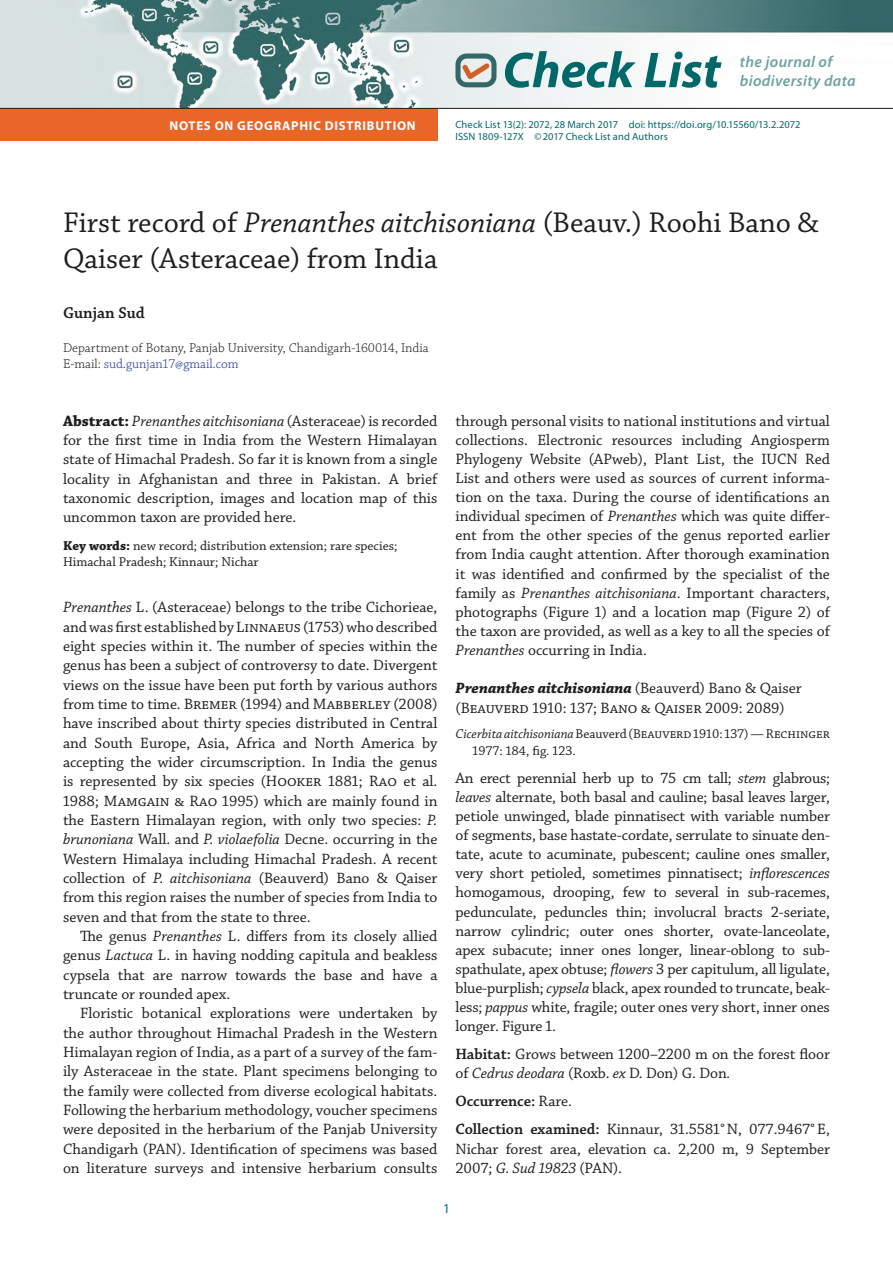
<style>
.page{position:relative;width:893px;height:1263px;background:#fff}
.page>*{position:absolute;margin:0;border:0;box-sizing:border-box;transform-origin:0 0}
.t1{font:italic 700 50.7px "Myriad Pro";color:#006869}
.t2{font:30px/36.2px "Chaparral Pro";color:#1d1d1b}
.t3{font:600 16.5px "Chaparral Pro";color:#1d1d1b}
.t4{font:15.75px/19.4px "Chaparral Pro";color:#1d1d1b;text-align:justify}
.t5{font:italic 600 15.75px/18.9px "Myriad Pro";letter-spacing:.02em;color:#6fa1a2}
.t6{font:13.5px/16.6px "Chaparral Pro";color:#1d1d1b}
.t7{font:300 13.5px/16.6px "Chaparral Pro";color:#1d1d1b}
.t8{font:13.5px "Myriad Pro";color:#006869}
.t9{font:700 12.75px "Myriad Pro";letter-spacing:.06em;color:#fff}
.t10{font:10.5px/12.6px "Myriad Pro";letter-spacing:.01em;color:#006869}
.s1{font-style:italic}
.s2{color:#1d339d}
.s3{font-weight:700}
.s4{font-weight:700;font-style:italic}
.s5{font-weight:600}
</style>
<div class="page">
<img style="left:0;top:0;width:893px;height:108px">
<svg style="left:455px;top:53px;width:41px;height:34px"></svg>
<div style="left:0;top:109px;width:437px;height:32px;background:#e96629"></div>
<hr style="left:0;top:108px;width:893px;height:1px;background:#1d1d1b">
<p class="t9" style="left:170px;top:117px;width:246px">NOTES ON GEOGRAPHIC DISTRIBUTION</p>
<h1 class="t1" style="left:502px;top:37px;width:220px">Check List</h1>
<p class="t5" style="left:740px;top:52px;width:117px">the journal of biodiversity data</p>
<p class="t10" style="left:455px;top:118px;width:347px">Check List 13(2): 2072, 28 March 2017 doi: https://doi.org/10.15560/13.2.2072<br>ISSN 1809-127X ©2017 Check List and Authors</p>
<h2 class="t2" style="left:63px;top:205px;width:757px">First record of <span class="s1">Prenanthes aitchisoniana</span> (Beauv.) Roohi Bano &amp;<br>Qaiser (Asteraceae) from India</h2>
<p class="t3" style="left:63px;top:303px;width:83px">Gunjan Sud</p>
<p class="t7" style="left:63px;top:340px;width:367px">Department of Botany, Panjab University, Chandigarh-160014, India<br>E-mail: <span class="s2">sud.gunjan17@gmail.com</span></p>
<p class="t4" style="left:63px;top:412px;width:376px"><span class="s3">Abstract:</span> <span class="s1">Prenanthes aitchisoniana</span> (Asteraceae) is recorded for the first time in India from the Western Himalayan state of Himachal Pradesh. So far it is known from a single locality in Afghanistan and three in Pakistan. A brief taxonomic description, images and location map of this uncommon taxon are provided here.</p>
<p class="t6" style="left:63px;top:537px;width:336px"><span class="s3">Key words:</span> new record; distribution extension; rare species;<br>Himachal Pradesh; Kinnaur; Nichar</p>
<p class="t4" style="left:63px;top:598px;width:376px"><span class="s1">Prenanthes</span> L. (Asteraceae) belongs to the tribe Cichorieae, and was first established by Linnaeus (1753) who described eight species within it. The number of species within the genus has been a subject of controversy to date. Divergent views on the issue have been put forth by various authors from time to time. Bremer (1994) and Mabberley (2008) have inscribed about thirty species distributed in Central and South Europe, Asia, Africa and North America by accepting the wider circumscription. In India the genus is represented by six species (Hooker 1881; Rao et al.<br>1988; Mamgain &amp; Rao 1995) which are mainly found in the Eastern Himalayan region, with only two species: <span class="s1">P. brunoniana</span> Wall. and <span class="s1">P. violaefolia</span> Decne. occurring in the Western Himalaya including Himachal Pradesh. A recent collection of <span class="s1">P. aitchisoniana</span> (Beauverd) Bano &amp; Qaiser from this region raises the number of species from India to seven and that from the state to three.</p>
<p class="t4" style="left:63px;top:927px;width:376px;text-indent:17px">The genus <span class="s1">Prenanthes</span> L. differs from its closely allied genus <span class="s1">Lactuca</span> L. in having nodding capitula and beakless cypsela that are narrow towards the base and have a truncate or rounded apex.</p>
<p class="t4" style="left:63px;top:1004px;width:376px;text-indent:17px">Floristic botanical explorations were undertaken by the author throughout Himachal Pradesh in the Western Himalayan region of India, as a part of a survey of the fam&shy;ily Asteraceae in the state. Plant specimens belonging to the family were collected from diverse ecological habitats.<br>Following the herbarium methodology, voucher specimens were deposited in the herbarium of the Panjab University Chandigarh (PAN). Identification of specimens was based on literature surveys and intensive herbarium consults</p>
<p class="t4" style="left:455px;top:412px;width:376px">through personal visits to national institutions and virtual collections. Electronic resources including Angiosperm Phylogeny Website (APweb), Plant List, the IUCN Red List and others were used as sources of current informa&shy;tion on the taxa. During the course of identifications an individual specimen of <span class="s1">Prenanthes</span> which was quite differ&shy;ent from the other species of the genus reported earlier from India caught attention. After thorough examination it was identified and confirmed by the specialist of the family as <span class="s1">Prenanthes aitchisoniana</span>. Important characters, photographs (Figure 1) and a location map (Figure 2) of the taxon are provided, as well as a key to all the species of <span class="s1">Prenanthes</span> occurring in India.</p>
<p class="t4" style="left:455px;top:679px;width:348px"><span class="s4">Prenanthes aitchisoniana</span> (Beauverd) Bano &amp; Qaiser (Beauverd 1910: 137; Bano &amp; Qaiser 2009: 2089)</p>
<p class="t6" style="left:472px;top:726px;width:359px;text-indent:-17px"><span class="s1">Cicerbita aitchisoniana</span> Beauverd (Beauverd 1910: 137) — Rechinger<br>1977: 184, fig. 123.</p>
<p class="t4" style="left:455px;top:769px;width:376px">An erect perennial herb up to 75 cm tall; <span class="s1">stem</span> glabrous; <span class="s1">leaves</span> alternate, both basal and cauline; basal leaves larger, petiole unwinged, blade pinnatisect with variable number of segments, base hastate-cordate, serrulate to sinuate den&shy;tate, acute to acuminate, pubescent; cauline ones smaller, very short petioled, sometimes pinnatisect; <span class="s1">inflorescences </span>homogamous, drooping, few to several in sub-racemes, pedunculate, peduncles thin; involucral bracts 2-seriate, narrow cylindric; outer ones shorter, ovate-lanceolate, apex subacute; inner ones longer, linear-oblong to sub&shy;spathulate, apex obtuse; <span class="s1">flowers</span> 3 per capitulum, all ligulate, blue-purplish; <span class="s1">cypsela</span> black, apex rounded to truncate, beak&shy;less; <span class="s1">pappus</span> white, fragile; outer ones very short, inner ones longer. Figure 1.</p>
<p class="t4" style="left:455px;top:1045px;width:376px"><span class="s5">Habitat:</span> Grows between 1200–2200 m on the forest floor of <span class="s1">Cedrus deodara</span> (Roxb. <span class="s1">ex</span> D. Don) G. Don<span class="s1">.</span></p>
<p class="t4" style="left:455px;top:1088px;width:376px;line-height:28px"><span class="s5">Occurrence:</span> Rare.<br><span class="s5">Collection examined:</span> Kinnaur, 31.5581°N, 077.9467°E,</p>
<p class="t4" style="left:455px;top:1140px;width:376px">Nichar forest area, elevation ca. 2,200 m, 9 September<br>2007; <span class="s1">G. Sud 19823</span> (PAN).</p>
<p class="t8" style="left:443px;top:1200px;width:8px">1</p>
</div>
